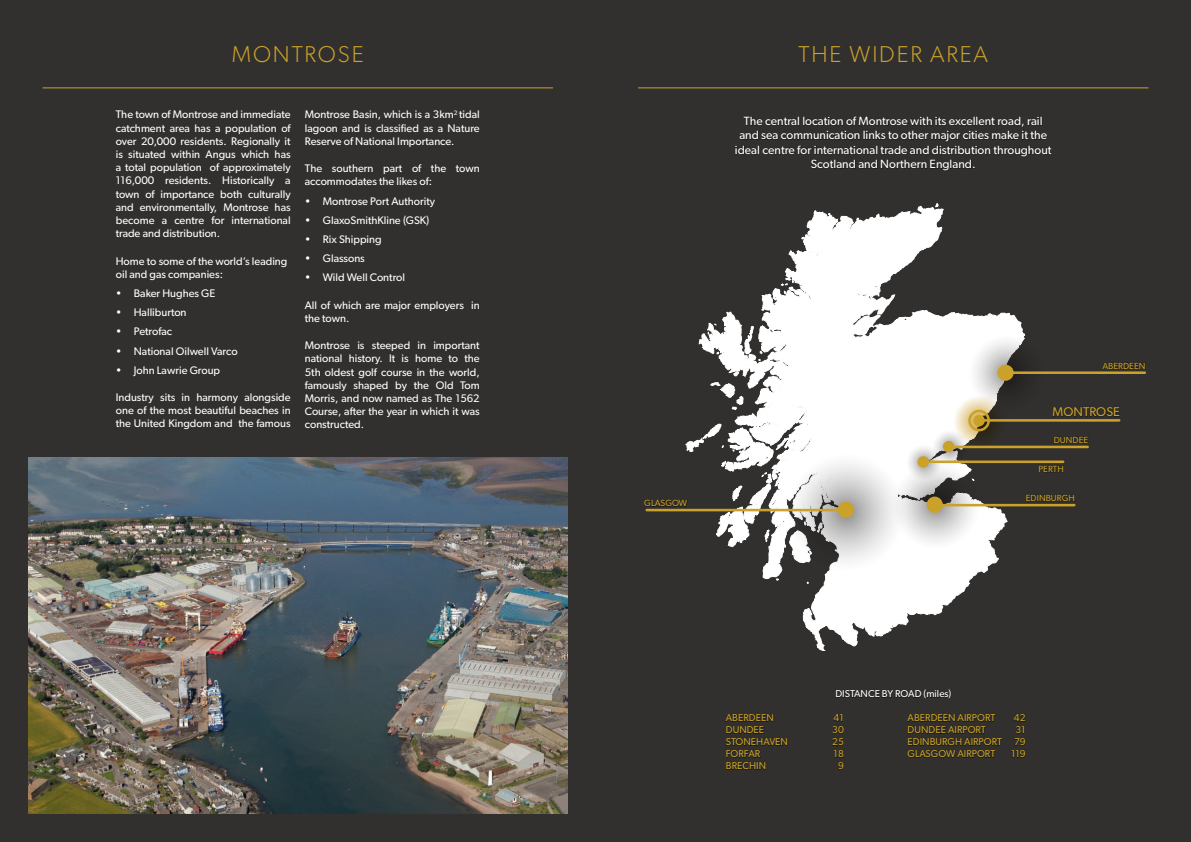
<style>
.page{position:relative;width:1191px;height:842px;background:#fff}
.page>*{position:absolute;margin:0;border:0;box-sizing:border-box;transform-origin:0 0}
.t1{font:300 23px "Gibson";letter-spacing:.08em;color:#cba229}
.t2{font:12.8px "Gibson";color:#cba229}
.t3{font:12px/14.4px "Gibson";color:#fff;text-align:center}
.t4{font:11px/13.2px "Gibson";color:#fff;text-align:justify}
.t5{font:10px "Gibson";color:#cba229}
.t6{font:10px "Gibson";color:#fff}
.t7{font:9px "Gibson";color:#cba229}
</style>
<div class="page">
<div style="left:0;top:0;width:608px;height:842px;background:#32302e"></div>
<div style="left:583px;top:0;width:608px;height:842px;background:#32302e"></div>
<img style="left:28px;top:457px;width:539px;height:357px">
<hr style="left:43px;top:87px;width:510px;height:1px;background:#cba229">
<svg style="left:645px;top:203px;width:444px;height:448px"></svg>
<svg style="left:952px;top:395px;width:53px;height:52px"></svg>
<svg style="left:967px;top:335px;width:78px;height:76px"></svg>
<svg style="left:891px;top:461px;width:89px;height:88px"></svg>
<svg style="left:786px;top:453px;width:119px;height:118px;background:#cccccb"></svg>
<svg style="left:905px;top:444px;width:37px;height:36px"></svg>
<svg style="left:931px;top:429px;width:36px;height:36px"></svg>
<div style="left:997px;top:365px;width:16px;height:16px;background:#cba229;border-radius:50%"></div>
<div style="left:973px;top:415px;width:11px;height:11px;background:#cba229;border-radius:50%"></div>
<div style="left:968px;top:410px;width:22px;height:21px;border:3px solid #cba229;border-radius:50%"></div>
<div style="left:943px;top:441px;width:11px;height:11px;background:#cba229;border-radius:50%"></div>
<div style="left:917px;top:456px;width:12px;height:12px;background:#cba229;border-radius:50%"></div>
<div style="left:926px;top:497px;width:17px;height:16px;background:#cba229;border-radius:50%"></div>
<div style="left:837px;top:501px;width:17px;height:17px;background:#cba229;border-radius:50%"></div>
<hr style="left:1005px;top:371px;width:139px;height:3px;background:#cba229">
<hr style="left:980px;top:419px;width:139px;height:3px;background:#cba229">
<hr style="left:948px;top:446px;width:139px;height:2px;background:#cba229">
<hr style="left:924px;top:460px;width:139px;height:3px;background:#cba229">
<hr style="left:935px;top:504px;width:139px;height:2px;background:#cba229">
<hr style="left:646px;top:509px;width:200px;height:2px;background:#cba229">
<svg style="left:1102px;top:362px;width:43px;height:7px"></svg>
<svg style="left:1052px;top:407px;width:67px;height:10px"></svg>
<svg style="left:1054px;top:436px;width:34px;height:7px"></svg>
<svg style="left:1038px;top:465px;width:25px;height:7px"></svg>
<svg style="left:1026px;top:494px;width:48px;height:7px"></svg>
<svg style="left:644px;top:500px;width:44px;height:7px"></svg>
<svg style="left:836px;top:689px;width:115px;height:10px"></svg>
<svg style="left:725px;top:714px;width:62px;height:56px"></svg>
<svg style="left:832px;top:714px;width:12px;height:56px"></svg>
<svg style="left:907px;top:714px;width:95px;height:44px"></svg>
<svg style="left:1011px;top:714px;width:14px;height:44px"></svg>
<svg style="left:735px;top:116px;width:316px;height:55px"></svg>
<hr style="left:638px;top:87px;width:510px;height:1px;background:#cba229">
<p class="t1" style="left:232px;top:40px;width:133px">MONTROSE</p>
<p class="t4" style="left:116px;top:108px;width:176px">The town of Montrose and immediate catchment area has a population of over 20,000 residents. Regionally it is situated within Angus which has a total population of approximately 116,000 residents. Historically a town of importance both culturally and environmentally, Montrose has become a centre for international trade and distribution.</p>
<p class="t4" style="left:116px;top:254px;width:173px">Home to some of the world’s leading oil and gas companies:</p>
<p class="t4" style="left:116px;top:286px;width:101px">• Baker Hughes GE</p>
<p class="t4" style="left:116px;top:306px;width:72px">• Halliburton</p>
<p class="t4" style="left:116px;top:325px;width:58px">• Petrofac</p>
<p class="t4" style="left:116px;top:344px;width:123px">• National Oilwell Varco</p>
<p class="t4" style="left:116px;top:363px;width:106px">• John Lawrie Group</p>
<p class="t4" style="left:116px;top:390px;width:176px">Industry sits in harmony alongside one of the most beautiful beaches in the United Kingdom and the famous</p>
<p class="t4" style="left:305px;top:108px;width:176px">Montrose Basin, which is a 3km<sup>2</sup> tidal lagoon and is classified as a Nature Reserve of National Importance.</p>
<p class="t4" style="left:305px;top:162px;width:176px">The southern part of the town accommodates the likes of:</p>
<p class="t4" style="left:305px;top:194px;width:132px">• Montrose Port Authority</p>
<p class="t4" style="left:305px;top:213px;width:126px">• GlaxoSmithKline (GSK)</p>
<p class="t4" style="left:305px;top:232px;width:78px">• Rix Shipping</p>
<p class="t4" style="left:305px;top:252px;width:62px">• Glassons</p>
<p class="t4" style="left:305px;top:271px;width:102px">• Wild Well Control</p>
<p class="t4" style="left:305px;top:298px;width:176px">All of which are major employers in the town.</p>
<p class="t4" style="left:305px;top:339px;width:176px">Montrose is steeped in important national history. It is home to the 5th oldest golf course in the world, famously shaped by the Old Tom Morris, and now named as The 1562<br>Course, after the year in which it was constructed.</p>
<p class="t1" style="left:798px;top:40px;width:191px">THE WIDER AREA</p>
<p class="t3" style="left:735px;top:113px;width:318px">The central location of Montrose with its excellent road, rail and sea communication links to other major cities make it the ideal centre for international trade and distribution throughout Scotland and Northern England.</p>
<p class="t7" style="left:644px;top:498px;width:45px">GLASGOW</p>
<p class="t7" style="left:1102px;top:360px;width:45px">ABERDEEN</p>
<p class="t2" style="left:1052px;top:404px;width:69px">MONTROSE</p>
<p class="t7" style="left:1053px;top:434px;width:36px">DUNDEE</p>
<p class="t7" style="left:1038px;top:463px;width:27px">PERTH</p>
<p class="t7" style="left:1025px;top:492px;width:51px">EDINBURGH</p>
<p class="t6" style="left:835px;top:688px;width:117px">DISTANCE BY ROAD (miles)</p>
<p class="t5" style="left:726px;top:712px;width:49px">ABERDEEN</p>
<p class="t5" style="left:833px;top:712px;width:12px">41</p>
<p class="t5" style="left:726px;top:724px;width:40px">DUNDEE</p>
<p class="t5" style="left:832px;top:724px;width:13px">30</p>
<p class="t5" style="left:726px;top:736px;width:64px">STONEHAVEN</p>
<p class="t5" style="left:832px;top:736px;width:13px">25</p>
<p class="t5" style="left:726px;top:748px;width:36px">FORFAR</p>
<p class="t5" style="left:833px;top:748px;width:12px">18</p>
<p class="t5" style="left:726px;top:760px;width:42px">BRECHIN</p>
<p class="t5" style="left:838px;top:760px;width:7px">9</p>
<p class="t5" style="left:907px;top:712px;width:89px">ABERDEEN AIRPORT</p>
<p class="t5" style="left:1014px;top:712px;width:13px">42</p>
<p class="t5" style="left:907px;top:724px;width:80px">DUNDEE AIRPORT</p>
<p class="t5" style="left:1015px;top:724px;width:12px">31</p>
<p class="t5" style="left:907px;top:736px;width:119px">EDINBURGH AIRPORT 79</p>
<p class="t5" style="left:907px;top:748px;width:89px">GLASGOW AIRPORT</p>
<p class="t5" style="left:1011px;top:748px;width:16px">119</p>
</div>
